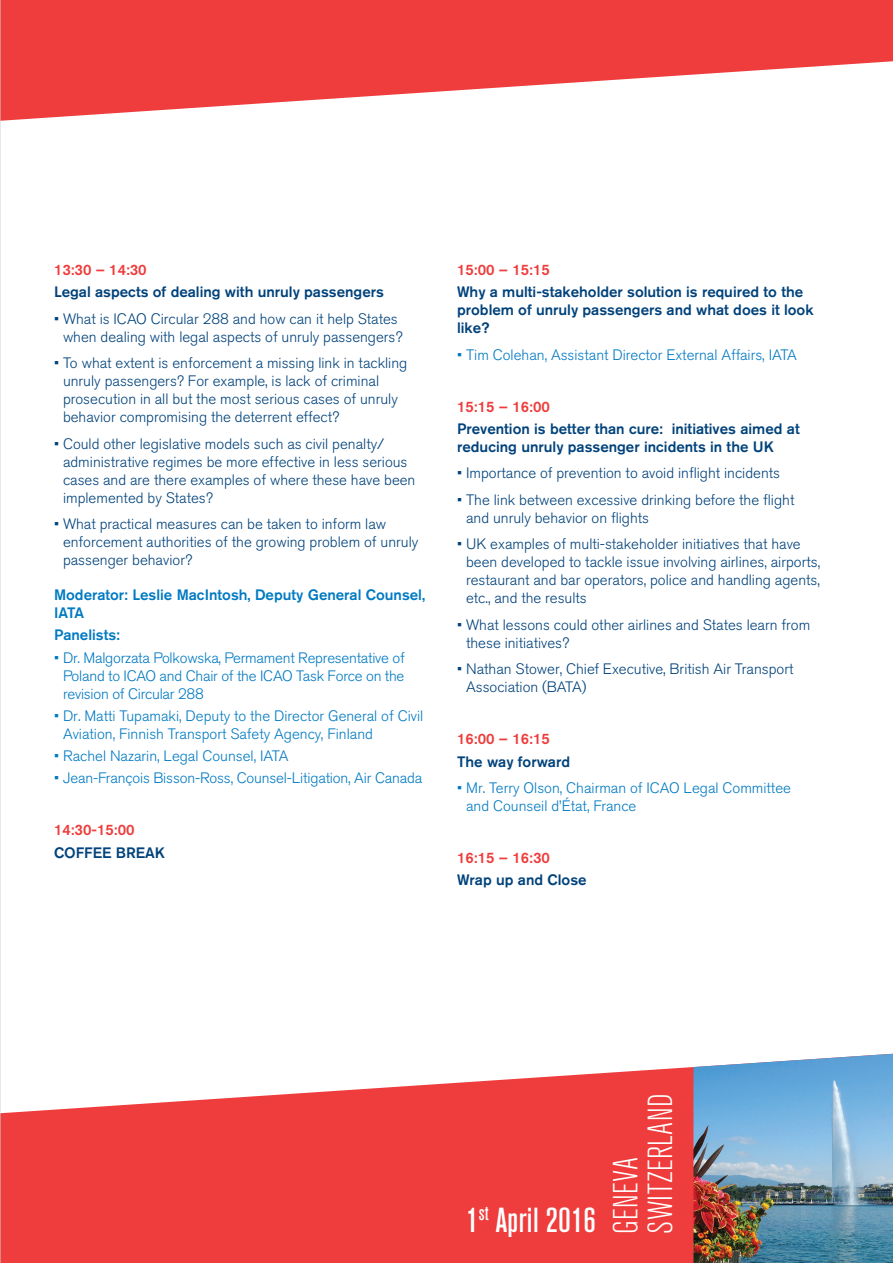
<style>
.page{position:relative;width:893px;height:1263px;background:#fff}
.page>*{position:absolute;margin:0;border:0;box-sizing:border-box;transform-origin:0 0}
.t1{font:300 condensed 34.5px/34.5px "Akzidenz Grotesk BQ";letter-spacing:.01em;color:#fff}
.t2{font:500 condensed 34.5px "Akzidenz Grotesk BQ";letter-spacing:.01em;color:#fff}
.t3{font:300 15px/18px "Akzidenz Grotesk BQ";color:#00427b}
.t4{font:300 15px/18px "Akzidenz Grotesk BQ";color:#007ac2}
.t5{font:500 15px/18px "Akzidenz Grotesk BQ";color:#00427b}
.t6{font:500 15px "Akzidenz Grotesk BQ";color:#ee3d3c}
.t7{font:500 15px/18px "Akzidenz Grotesk BQ";color:#007ac2}
</style>
<div class="page">
<svg style="left:1px;top:0;width:892px;height:121px;fill:#ee3d3c"></svg>
<svg style="left:1px;top:1067px;width:692px;height:196px;fill:#ee3d3c"></svg>
<img style="left:693px;top:1054px;width:200px;height:209px">
<hr style="left:0;top:0;width:1px;height:1263px;background:#d1d2d4">
<p class="t6" style="left:54px;top:260px;width:94px">13:30 – 14:30</p>
<p class="t5" style="left:54px;top:282px;width:331px">Legal aspects of dealing with unruly passengers</p>
<p class="t3" style="left:63px;top:310px;width:341px;text-indent:-9px">• What is ICAO Circular 288 and how can it help States when dealing with legal aspects of unruly passengers?</p>
<p class="t3" style="left:63px;top:354px;width:346px;text-indent:-9px">• To what extent is enforcement a missing link in tackling unruly passengers? For example, is lack of criminal prosecution in all but the most serious cases of unruly behavior compromising the deterrent effect?</p>
<p class="t3" style="left:63px;top:435px;width:354px;text-indent:-9px">• Could other legislative models such as civil penalty/ administrative regimes be more effective in less serious cases and are there examples of where these have been implemented by States?</p>
<p class="t3" style="left:63px;top:515px;width:357px;text-indent:-9px">• What practical measures can be taken to inform law enforcement authorities of the growing problem of unruly passenger behavior?</p>
<p class="t7" style="left:54px;top:585px;width:373px">Moderator: Leslie MacIntosh, Deputy General Counsel,<br>IATA</p>
<p class="t7" style="left:54px;top:626px;width:67px">Panelists:</p>
<p class="t4" style="left:63px;top:649px;width:343px;text-align:justify;text-indent:-9px">• Dr. Malgorzata Polkowska, Permament Representative of Poland to ICAO and Chair of the ICAO Task Force on the revision of Circular 288</p>
<p class="t4" style="left:63px;top:707px;width:362px;text-indent:-9px">• Dr. Matti Tupamaki, Deputy to the Director General of Civil<br>Aviation, Finnish Transport Safety Agency, Finland</p>
<p class="t4" style="left:54px;top:747px;width:236px">• Rachel Nazarin, Legal Counsel, IATA</p>
<p class="t4" style="left:54px;top:769px;width:370px">• Jean-François Bisson-Ross, Counsel-Litigation, Air Canada</p>
<p class="t6" style="left:54px;top:821px;width:82px">14:30-15:00</p>
<p class="t5" style="left:54px;top:843px;width:112px">COFFEE BREAK</p>
<p class="t6" style="left:457px;top:260px;width:94px">15:00 – 15:15</p>
<p class="t5" style="left:457px;top:282px;width:358px">Why a multi-stakeholder solution is required to the problem of unruly passengers and what does it look like?</p>
<p class="t4" style="left:457px;top:346px;width:341px">• Tim Colehan, Assistant Director External Affairs, IATA</p>
<p class="t6" style="left:457px;top:397px;width:94px">15:15 – 16:00</p>
<p class="t5" style="left:457px;top:419px;width:344px">Prevention is better than cure: initiatives aimed at reducing unruly passenger incidents in the UK</p>
<p class="t3" style="left:457px;top:464px;width:324px">• Importance of prevention to avoid inflight incidents</p>
<p class="t3" style="left:466px;top:491px;width:330px;text-indent:-9px">• The link between excessive drinking before the flight and unruly behavior on flights</p>
<p class="t3" style="left:466px;top:535px;width:356px;text-indent:-9px">• UK examples of multi-stakeholder initiatives that have been developed to tackle issue involving airlines, airports, restaurant and bar operators, police and handling agents, etc., and the results</p>
<p class="t3" style="left:466px;top:616px;width:346px;text-indent:-9px">• What lessons could other airlines and States learn from these initiatives?</p>
<p class="t3" style="left:466px;top:660px;width:329px;text-indent:-9px">• Nathan Stower, Chief Executive, British Air Transport<br>Association (BATA)</p>
<p class="t6" style="left:457px;top:730px;width:94px">16:00 – 16:15</p>
<p class="t5" style="left:457px;top:752px;width:114px">The way forward</p>
<p class="t4" style="left:466px;top:779px;width:326px;text-indent:-9px">• Mr. Terry Olson, Chairman of ICAO Legal Committee and Counseil d’État, France</p>
<p class="t6" style="left:457px;top:849px;width:94px">16:15 – 16:30</p>
<p class="t5" style="left:457px;top:871px;width:131px">Wrap up and Close</p>
<p class="t2" style="left:466px;top:1200px;width:131px">1<sup>st</sup> April 2016</p>
<p class="t1" style="left:609px;top:1233px;width:142px;rotate:-90deg">GENEVA<br>SWITZERLAND</p>
</div>
